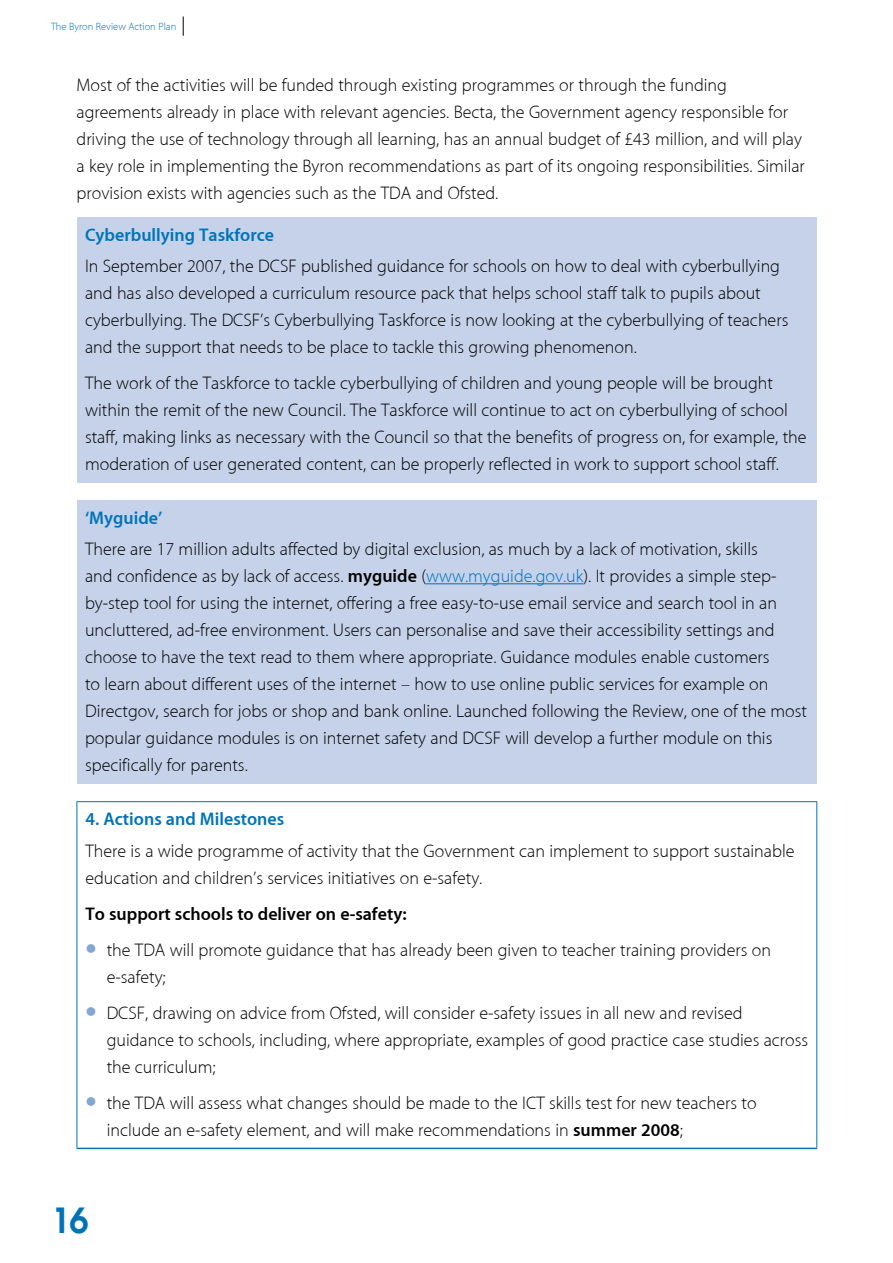
<style>
.page{position:relative;width:893px;height:1263px;background:#fff}
.page>*{position:absolute;margin:0;border:0;box-sizing:border-box;transform-origin:0 0}
.t1{font:600 34.5px "Avant Garde";color:#0073b7}
.t2{font:18px/27px "Myriad MM Light";color:#000}
.t3{font:700 18px "Myriad MM Semi";color:#0073b7}
.t4{font:700 18px "Myriad MM Semi";color:#000}
.t5{font:10.5px "Myriad MM Light";color:#0073b7}
.s1{font-family:"Myriad MM Semi";font-weight:700}
.s2{color:#0073b7}
.s3{color:#83a6d3}
</style>
<div class="page">
<svg style="left:183px;top:16px;width:1px;height:20px"></svg>
<div style="left:77px;top:217px;width:739px;height:266px;background:#c5d2e9"></div>
<div style="left:77px;top:500px;width:739px;height:284px;background:#c5d2e9"></div>
<hr style="left:426px;top:583px;width:157px;height:1px;background:#0073b7">
<hr style="left:77px;top:801px;width:740px;height:1px;background:#0073b7">
<hr style="left:77px;top:802px;width:1px;height:346px;background:#0073b7">
<hr style="left:816px;top:802px;width:1px;height:346px;background:#0073b7">
<hr style="left:77px;top:1148px;width:740px;height:1px;background:#0073b7">
<p class="t5" style="left:51px;top:21px;width:127px">The Byron Review Action Plan</p>
<p class="t2" style="left:77px;top:73px;width:730px">Most of the activities will be funded through existing programmes or through the funding agreements already in place with relevant agencies. Becta, the Government agency responsible for driving the use of technology through all learning, has an annual budget of £43 million, and will play a key role in implementing the Byron recommendations as part of its ongoing responsibilities. Similar provision exists with agencies such as the TDA and Ofsted.</p>
<p class="t3" style="left:85px;top:225px;width:191px">Cyberbullying Taskforce</p>
<p class="t2" style="left:85px;top:253px;width:705px">In September 2007, the DCSF published guidance for schools on how to deal with cyberbullying and has also developed a curriculum resource pack that helps school staff talk to pupils about cyberbullying. The DCSF’s Cyberbullying Taskforce is now looking at the cyberbullying of teachers and the support that needs to be place to tackle this growing phenomenon.</p>
<p class="t2" style="left:85px;top:370px;width:723px">The work of the Taskforce to tackle cyberbullying of children and young people will be brought within the remit of the new Council. The Taskforce will continue to act on cyberbullying of school staff, making links as necessary with the Council so that the benefits of progress on, for example, the moderation of user generated content, can be properly reflected in work to support school staff.</p>
<p class="t3" style="left:85px;top:509px;width:79px">‘Myguide’</p>
<p class="t2" style="left:85px;top:536px;width:723px">There are 17 million adults affected by digital exclusion, as much by a lack of motivation, skills<br>and confidence as by lack of access. <span class="s1">myguide</span> (<span class="s2">www.myguide.gov.uk</span>). It provides a simple step&shy;by-step tool for using the internet, offering a free easy-to-use email service and search tool in an uncluttered, ad-free environment. Users can personalise and save their accessibility settings and choose to have the text read to them where appropriate. Guidance modules enable customers<br>to learn about different uses of the internet – how to use online public services for example on Directgov, search for jobs or shop and bank online. Launched following the Review, one of the most popular guidance modules is on internet safety and DCSF will develop a further module on this specifically for parents.</p>
<p class="t3" style="left:85px;top:810px;width:200px">4. Actions and Milestones</p>
<p class="t2" style="left:85px;top:838px;width:711px">There is a wide programme of activity that the Government can implement to support sustainable education and children’s services initiatives on e-safety.</p>
<p class="t4" style="left:85px;top:904px;width:323px">To support schools to deliver on e-safety:</p>
<p class="t2" style="left:107px;top:937px;width:666px;text-indent:-21px"><span class="s3">●</span> the TDA will promote guidance that has already been given to teacher training providers on e-safety;</p>
<p class="t2" style="left:107px;top:1000px;width:703px;text-indent:-21px"><span class="s3">●</span> DCSF, drawing on advice from Ofsted, will consider e-safety issues in all new and revised guidance to schools, including, where appropriate, examples of good practice case studies across the curriculum;</p>
<p class="t2" style="left:107px;top:1090px;width:651px;text-indent:-21px"><span class="s3">●</span> the TDA will assess what changes should be made to the ICT skills test for new teachers to include an e-safety element, and will make recommendations in <span class="s1">summer 2008</span>;</p>
<h1 class="t1" style="left:51px;top:1197px;width:39px">16</h1>
</div>
